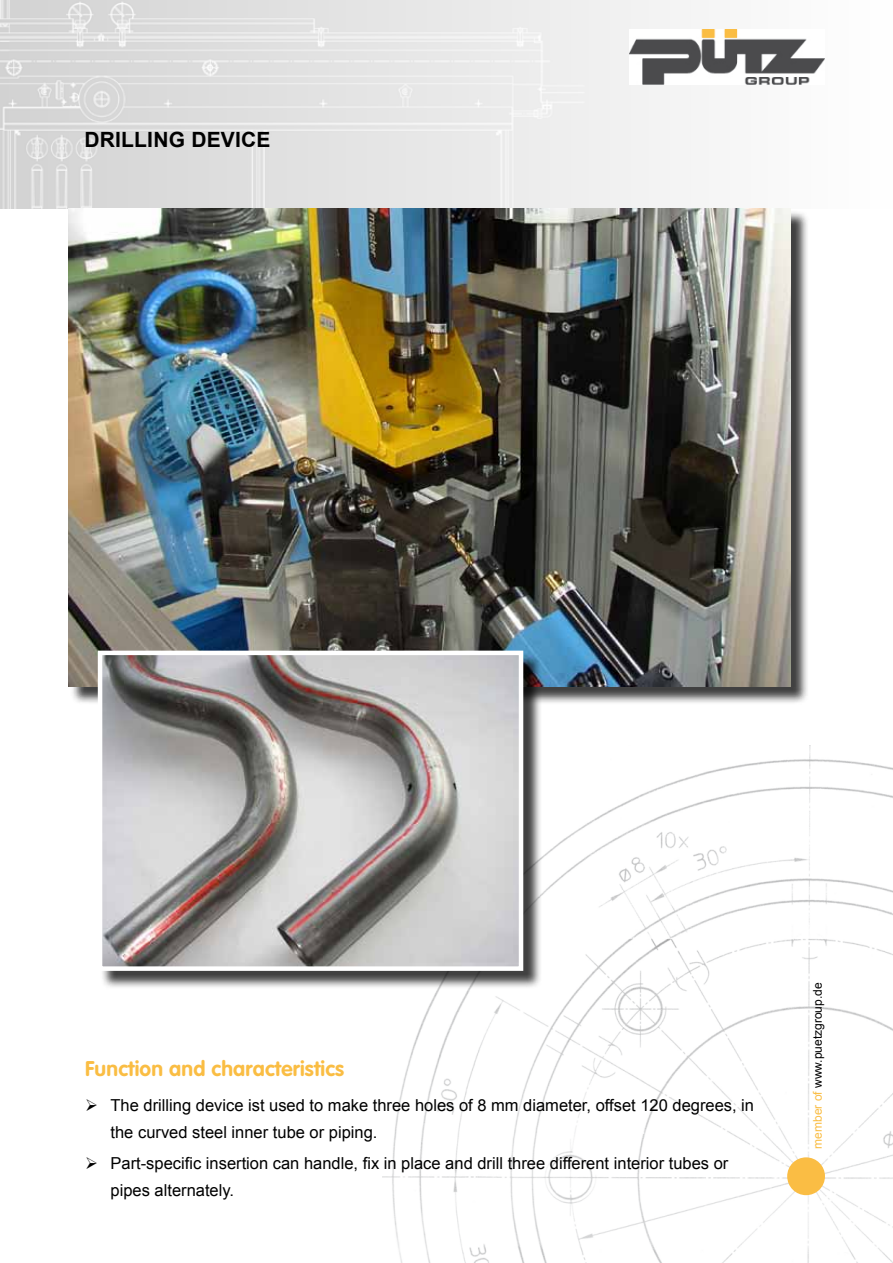
<style>
.page{position:relative;width:893px;height:1263px;background:#fff}
.page>*{position:absolute;margin:0;border:0;box-sizing:border-box;transform-origin:0 0}
.t1{font:700 21px "VAG Rounded Std";letter-spacing:.01em;color:#fabd43}
.t2{font:700 21px "Arial";letter-spacing:.01em;color:#000}
.t3{font:16.5px/27px "Arial";color:#000}
.t4{font:12px "Arial";color:#000}
.s1{color:#fabd44}
</style>
<div class="page">
<img style="left:0;top:0;width:738px;height:208px">
<img style="left:382px;top:745px;width:511px;height:518px">
<div style="left:787px;top:1157px;width:38px;height:38px;background:#fabd44;border-radius:50%"></div>
<div style="left:70px;top:210px;width:740px;height:495px;background:#000;opacity:.75"></div>
<img style="left:68px;top:208px;width:723px;height:478px">
<div style="left:100px;top:653px;width:442px;height:336px;background:#000;opacity:.75"></div>
<img style="left:103px;top:656px;width:415px;height:310px">
<div style="left:98px;top:651px;width:425px;height:320px;border:4px solid #fff"></div>
<img style="left:629px;top:30px;width:196px;height:55px">
<p class="t2" style="left:84px;top:126px;width:188px">DRILLING DEVICE</p>
<p class="t1" style="left:85px;top:1056px;width:261px">Function and characteristics</p>
<p class="t3" style="left:111px;top:1092px;width:645px">The drilling device ist used to make three holes of 8 mm diameter, offset 120 degrees, in the curved steel inner tube or piping.</p>
<p class="t3" style="left:111px;top:1150px;width:619px">Part-specific insertion can handle, fix in place and drill three different interior tubes or pipes alternately.</p>
<p class="t4" style="left:810px;top:1149px;width:168px;rotate:-90deg"><span class="s1">member of</span> www.puetzgroup.de</p>
</div>
